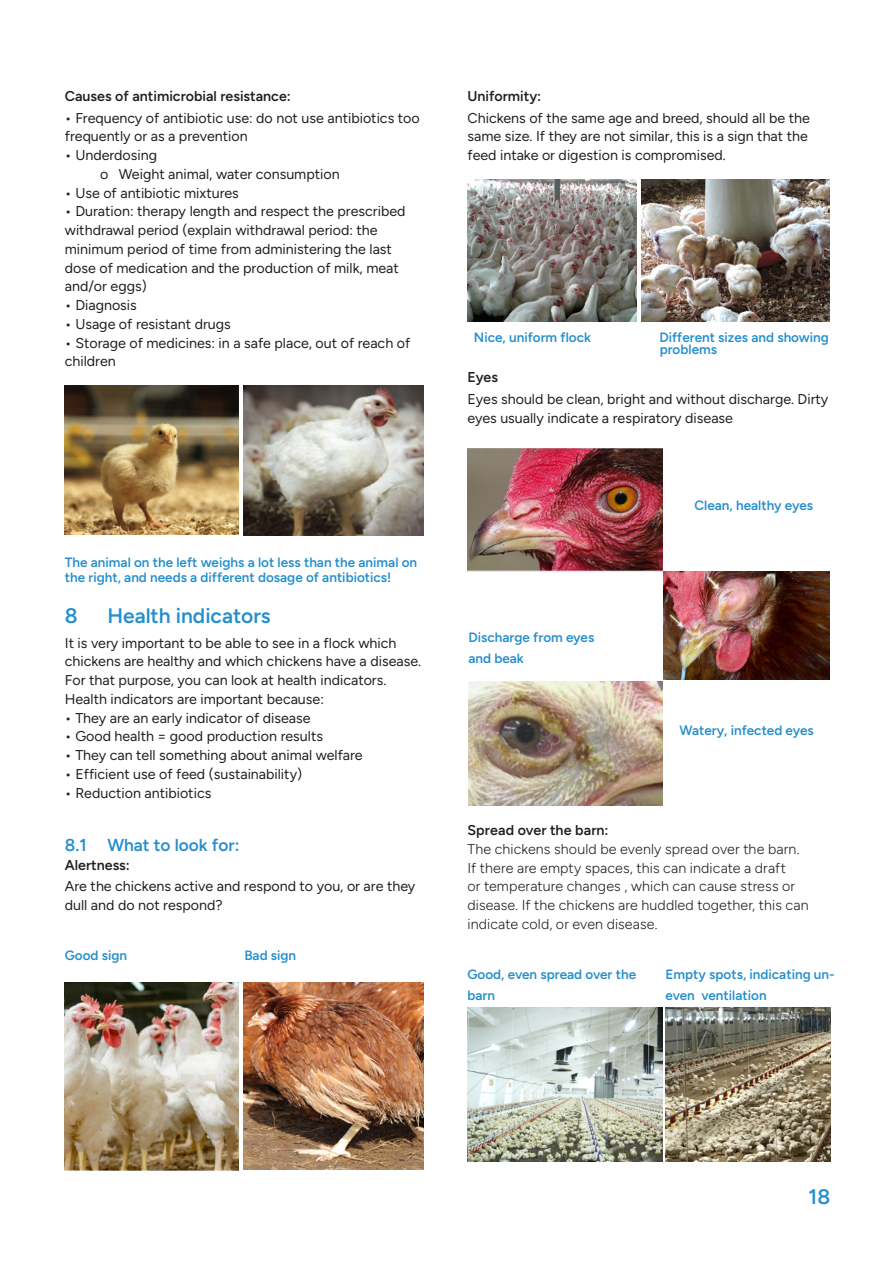
<style>
.page{position:relative;width:893px;height:1263px;background:#fff}
.page>*{position:absolute;margin:0;border:0;box-sizing:border-box;transform-origin:0 0}
.Heading_1{font:600 21px "Figtree";color:#258fcc}
.Heading_2{font:600 17.25px "Figtree";color:#258fcc}
.t1{font:14.25px/18.8px "Figtree";color:#231f20}
.t2{font:300 14.25px/18.8px "Figtree";letter-spacing:.01em;color:#231f20}
.Heading_3{font:600 14.25px "Figtree";color:#231f20}
.Heading_1-2{font:600 13.5px/21px "Figtree";color:#258fcc}
</style>
<div class="page">
<img style="left:65px;top:385px;width:174px;height:150px">
<img style="left:243px;top:386px;width:181px;height:150px">
<img style="left:64px;top:982px;width:175px;height:188px">
<img style="left:243px;top:983px;width:181px;height:187px">
<img style="left:468px;top:449px;width:195px;height:123px">
<img style="left:467px;top:180px;width:170px;height:142px">
<img style="left:641px;top:180px;width:188px;height:142px">
<img style="left:663px;top:572px;width:166px;height:107px">
<img style="left:469px;top:681px;width:194px;height:125px">
<img style="left:467px;top:1008px;width:195px;height:154px">
<img style="left:665px;top:1007px;width:165px;height:155px">
<p class="Heading_3" style="left:65px;top:87px;width:228px">Causes of antimicrobial resistance:</p>
<p class="t1" style="left:65px;top:108px;width:356px">• Frequency of antibiotic use: do not use antibiotics too frequently or as a prevention</p>
<p class="t1" style="left:65px;top:146px;width:94px">• Underdosing</p>
<p class="t1" style="left:100px;top:164px;width:241px">o Weight animal, water consumption</p>
<p class="t1" style="left:65px;top:183px;width:176px">• Use of antibiotic mixtures</p>
<p class="t1" style="left:65px;top:202px;width:342px">• Duration: therapy length and respect the prescribed withdrawal period (explain withdrawal period: the minimum period of time from administering the last dose of medication and the production of milk, meat and/or eggs)</p>
<p class="t1" style="left:65px;top:296px;width:74px">• Diagnosis</p>
<p class="t1" style="left:65px;top:314px;width:167px">• Usage of resistant drugs</p>
<p class="t1" style="left:65px;top:333px;width:347px">• Storage of medicines: in a safe place, out of reach of children</p>
<p class="Heading_1-2" style="left:65px;top:554px;width:354px;line-height:15px">The animal on the left weighs a lot less than the animal on the right, and needs a different dosage of antibiotics!</p>
<p class="Heading_1" style="left:65px;top:603px;width:14px">8</p>
<p class="Heading_1" style="left:107px;top:603px;width:165px">Health indicators</p>
<p class="t1" style="left:65px;top:633px;width:358px">It is very important to be able to see in a flock which chickens are healthy and which chickens have a disease.<br>For that purpose, you can look at health indicators.<br>Health indicators are important because:</p>
<p class="t1" style="left:65px;top:708px;width:247px">• They are an early indicator of disease</p>
<p class="t1" style="left:65px;top:727px;width:260px">• Good health = good production results</p>
<p class="t1" style="left:65px;top:746px;width:299px">• They can tell something about animal welfare</p>
<p class="t1" style="left:65px;top:764px;width:239px">• Efficient use of feed (sustainability)</p>
<p class="t1" style="left:65px;top:783px;width:148px">• Reduction antibiotics</p>
<p class="Heading_2" style="left:65px;top:835px;width:176px">8.1 What to look for:</p>
<p class="Heading_3" style="left:65px;top:856px;width:67px">Alertness:</p>
<p class="t1" style="left:65px;top:877px;width:352px">Are the chickens active and respond to you, or are they dull and do not respond?</p>
<p class="Heading_1-2" style="left:65px;top:945px;width:64px">Good sign</p>
<p class="Heading_1-2" style="left:244px;top:945px;width:53px">Bad sign</p>
<p class="Heading_3" style="left:467px;top:87px;width:75px">Uniformity:</p>
<p class="t1" style="left:467px;top:108px;width:344px">Chickens of the same age and breed, should all be the same size. If they are not similar, this is a sign that the feed intake or digestion is compromised.</p>
<p class="Heading_1-2" style="left:474px;top:326px;width:119px">Nice, uniform flock</p>
<p class="Heading_1-2" style="left:659px;top:331px;width:171px;line-height:12px">Different sizes and showing problems</p>
<p class="Heading_3" style="left:467px;top:369px;width:32px">Eyes</p>
<p class="t1" style="left:467px;top:389px;width:362px">Eyes should be clean, bright and without discharge. Dirty eyes usually indicate a respiratory disease</p>
<p class="Heading_1-2" style="left:468px;top:626px;width:127px">Discharge from eyes and beak</p>
<p class="Heading_1-2" style="left:694px;top:495px;width:120px">Clean, healthy eyes</p>
<p class="Heading_1-2" style="left:679px;top:720px;width:136px">Watery, infected eyes</p>
<p class="Heading_3" style="left:467px;top:822px;width:143px">Spread over the barn:</p>
<p class="t2" style="left:467px;top:839px;width:343px">The chickens should be evenly spread over the barn.<br>If there are empty spaces, this can indicate a draft<br>or temperature changes , which can cause stress or disease. If the chickens are huddled together, this can indicate cold, or even disease.</p>
<p class="Heading_1-2" style="left:467px;top:964px;width:170px">Good, even spread over the barn</p>
<p class="Heading_1-2" style="left:665px;top:964px;width:171px">Empty spots, indicating un&shy;even ventilation</p>
<p class="Heading_1" style="left:809px;top:1184px;width:23px">18</p>
</div>
